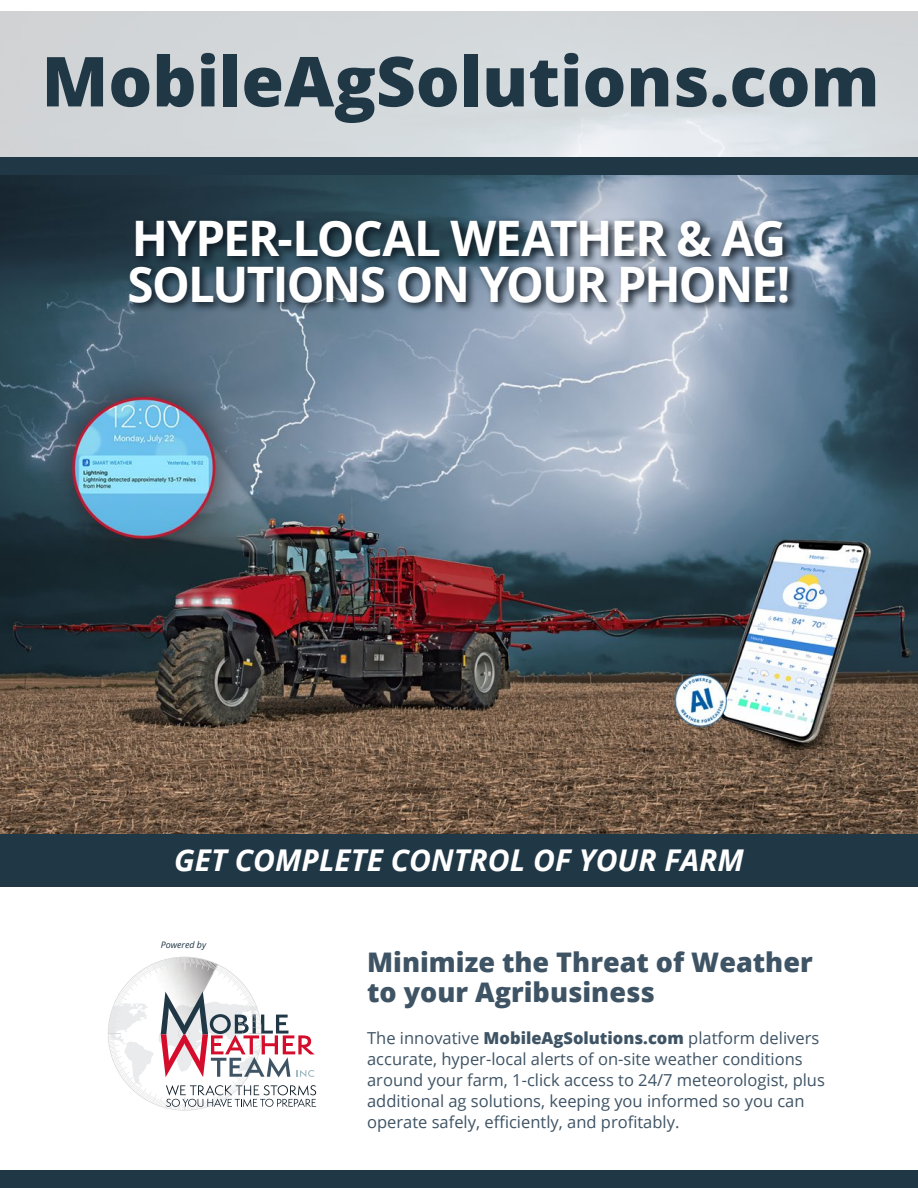
<style>
.page{position:relative;width:918px;height:1188px;background:#fff}
.page>*{position:absolute;margin:0;border:0;box-sizing:border-box;transform-origin:0 0}
.t1{font:800 69px "Open Sans";color:#203746}
.t2{font:700 48.9px/45.8px "Open Sans";letter-spacing:-.04em;color:#fff}
.t3{font:italic 700 30px "Open Sans";color:#fff}
.t4{font:800 27px/30px "Open Sans";color:#3e5364}
.t5{font:16.5px/21px "Open Sans";color:#3e5364}
.t6{font:italic 8.85px "Open Sans";color:#203746}
.s1{font-weight:800}
</style>
<div class="page">
<div style="left:0;top:157px;width:918px;height:729px;background:#203746"></div>
<div style="left:0;top:1171px;width:918px;height:17px;background:#203746"></div>
<img style="left:0;top:176px;width:918px;height:658px">
<div style="left:126px;top:216px;width:673px;height:98px;background:#0d1720;opacity:.95"></div>
<svg style="left:108px;top:957px;width:208px;height:154px"></svg>
<h1 class="t1" style="left:42px;top:29px;width:839px">MobileAgSolutions.com</h1>
<h2 class="t2" style="left:127px;top:214px;width:665px">HYPER-LOCAL WEATHER &amp; AG<br>SOLUTIONS ON YOUR PHONE!</h2>
<h3 class="t3" style="left:174px;top:839px;width:571px">GET COMPLETE CONTROL OF YOUR FARM</h3>
<p class="t6" style="left:161px;top:939px;width:47px">Powered by</p>
<h3 class="t4" style="left:367px;top:946px;width:447px">Minimize the Threat of Weather to your Agribusiness</h3>
<p class="t5" style="left:367px;top:1027px;width:459px">The innovative <span class="s1">MobileAgSolutions.com</span> platform delivers accurate, hyper-local alerts of on-site weather conditions around your farm, 1-click access to 24/7 meteorologist, plus additional ag solutions, keeping you informed so you can operate safely, efficiently, and profitably.</p>
</div>
